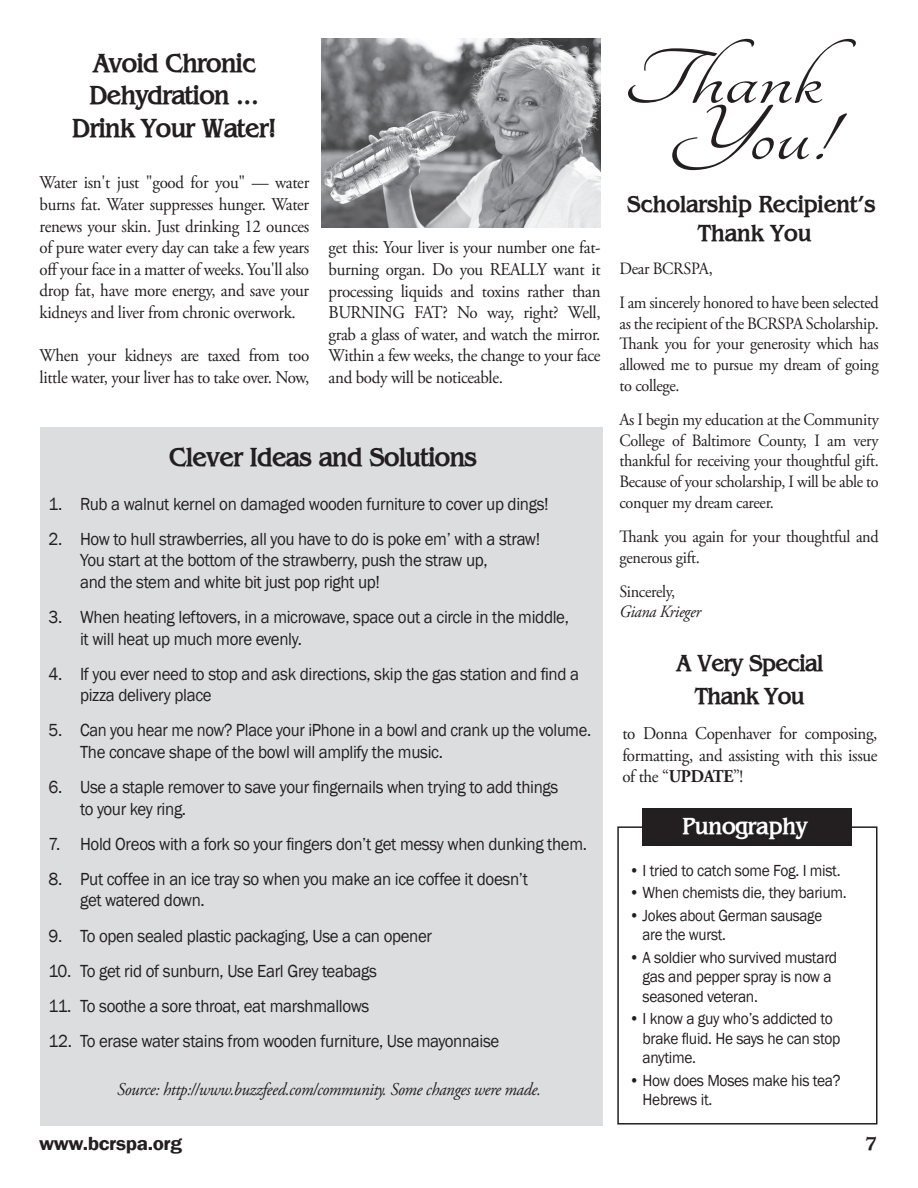
<style>
.page{position:relative;width:918px;height:1188px;background:#fff}
.page>*{position:absolute;margin:0;border:0;box-sizing:border-box;transform-origin:0 0}
.t1{font:700 27px/32.4px "Bangle";letter-spacing:-.02em;color:#231f20;text-align:center;scale:.95 1}
.t2{font:700 24px/28.8px "Bangle";color:#231f20;text-align:center;scale:.95 1}
.t3{font:700 24px/32.4px "Bangle";letter-spacing:-.02em;color:#231f20;text-align:center;scale:.95 1}
.t4{font:700 24px "Bangle";color:#fff;scale:.95 1}
.t5{font:600 19.5px "Franklin Gothic";letter-spacing:-.02em;color:#231f20;scale:1.08 1}
.t6{font:700 19.5px "Bangle";color:#231f20}
.t7{font:18px/21.6px "Franklin Gothic";letter-spacing:-.02em;color:#231f20;scale:.94 1}
.t8{font:18px/21.6px "Adobe Garamond Pro";letter-spacing:-.02em;color:#231f20;text-align:justify;scale:.94 1}
.t9{font:italic 18px "Adobe Garamond Pro";letter-spacing:-.02em;color:#231f20;scale:.94 1}
.t10{font:17.25px/20.7px "Adobe Garamond Pro";letter-spacing:-.02em;color:#231f20;scale:.94 1}
.t11{font:italic 17.25px "Adobe Garamond Pro";letter-spacing:-.02em;color:#231f20;scale:.94 1}
.t12{font:16.5px/19.5px "Franklin Gothic";letter-spacing:-.02em;color:#231f20;scale:.94 1}
.s1{font-weight:700}
</style>
<div class="page">
<div style="left:40px;top:427px;width:563px;height:699px;background:#dcdddf"></div>
<img style="left:321px;top:39px;width:280px;height:189px">
<svg style="left:628px;top:39px;width:228px;height:131px"></svg>
<div style="left:617px;top:826px;width:261px;height:299px;border:2px solid #231f20"></div>
<div style="left:643px;top:808px;width:209px;height:38px;background:#231f20"></div>
<h1 class="t1" style="left:72px;top:46px;width:217px">Avoid Chronic<br>Dehydration ...<br>Drink Your Water!</h1>
<p class="t8" style="left:40px;top:173px;width:288px">Water isn't just "good for you" — water burns fat. Water suppresses hunger. Water renews your skin. Just drinking 12 ounces of pure water every day can take a few years off your face in a matter of weeks. You'll also drop fat, have more energy, and save your kidneys and liver from chronic overwork.</p>
<p class="t8" style="left:40px;top:345px;width:288px">When your kidneys are taxed from too little water, your liver has to take over. Now,</p>
<p class="t8" style="left:329px;top:237px;width:291px">get this: Your liver is your number one fat&shy;burning organ. Do you REALLY want it processing liquids and toxins rather than BURNING FAT? No way, right? Well, grab a glass of water, and watch the mirror.<br>Within a few weeks, the change to your face and body will be noticeable.</p>
<h1 class="t1" style="left:169px;top:440px;width:326px">Clever Ideas and Solutions</h1>
<p class="t7" style="left:49px;top:493px;width:534px">1. Rub a walnut kernel on damaged wooden furniture to cover up dings!</p>
<p class="t7" style="left:80px;top:528px;width:491px;text-indent:-31px">2. How to hull strawberries, all you have to do is poke em’ with a straw!<br>You start at the bottom of the strawberry, push the straw up,<br>and the stem and white bit just pop right up!</p>
<p class="t7" style="left:80px;top:607px;width:522px;text-indent:-31px">3. When heating leftovers, in a microwave, space out a circle in the middle, it will heat up much more evenly.</p>
<p class="t7" style="left:80px;top:663px;width:532px;text-indent:-31px">4. If you ever need to stop and ask directions, skip the gas station and find a pizza delivery place</p>
<p class="t7" style="left:80px;top:720px;width:545px;text-indent:-32px">5. Can you hear me now? Place your iPhone in a bowl and crank up the volume.<br>The concave shape of the bowl will amplify the music.</p>
<p class="t7" style="left:80px;top:777px;width:510px;text-indent:-31px">6. Use a staple remover to save your fingernails when trying to add things to your key ring.</p>
<p class="t7" style="left:49px;top:833px;width:574px">7. Hold Oreos with a fork so your fingers don’t get messy when dunking them.</p>
<p class="t7" style="left:80px;top:868px;width:478px;text-indent:-31px">8. Put coffee in an ice tray so when you make an ice coffee it doesn’t get watered down.</p>
<p class="t7" style="left:49px;top:925px;width:410px">9. To open sealed plastic packaging, Use a can opener</p>
<p class="t7" style="left:49px;top:960px;width:351px">10. To get rid of sunburn, Use Earl Grey teabags</p>
<p class="t7" style="left:49px;top:995px;width:343px">11. To soothe a sore throat, eat marshmallows</p>
<p class="t7" style="left:49px;top:1030px;width:481px">12. To erase water stains from wooden furniture, Use mayonnaise</p>
<p class="t9" style="left:117px;top:1079px;width:453px">Source: http://www.buzzfeed.com/community. Some changes were made.</p>
<h2 class="t2" style="left:627px;top:189px;width:263px">Scholarship Recipient’s<br>Thank You</h2>
<p class="t10" style="left:620px;top:252px;width:277px;line-height:34.2px">Dear BCRSPA,<br>I am sincerely honored to have been selected</p>
<p class="t10" style="left:620px;top:313px;width:277px;text-align:justify">as the recipient of the BCRSPA Scholarship.<br>Thank you for your generosity which has allowed me to pursue my dream of going to college.</p>
<p class="t10" style="left:620px;top:410px;width:277px;text-align:justify">As I begin my education at the Community College of Baltimore County, I am very thankful for receiving your thoughtful gift.<br>Because of your scholarship, I will be able to conquer my dream career.</p>
<p class="t10" style="left:620px;top:527px;width:277px">Thank you again for your thoughtful and generous gift.</p>
<p class="t10" style="left:620px;top:582px;width:61px">Sincerely,</p>
<p class="t11" style="left:620px;top:602px;width:88px">Giana Krieger</p>
<h2 class="t3" style="left:677px;top:646px;width:156px">A Very Special<br>Thank You</h2>
<p class="t8" style="left:622px;top:723px;width:273px">to Donna Copenhaver for composing, formatting, and assisting with this issue of the “<span class="s1">UPDATE</span>”!</p>
<h2 class="t4" style="left:682px;top:810px;width:133px">Punography</h2>
<p class="t12" style="left:629px;top:861px;width:227px">• I tried to catch some Fog. I mist.</p>
<p class="t12" style="left:629px;top:884px;width:233px">• When chemists die, they barium.</p>
<p class="t12" style="left:643px;top:906px;width:193px;text-indent:-14px">• Jokes about German sausage are the wurst.</p>
<p class="t12" style="left:643px;top:948px;width:209px;text-indent:-13px">• A soldier who survived mustard gas and pepper spray is now a seasoned veteran.</p>
<p class="t12" style="left:643px;top:1010px;width:212px;text-indent:-13px">• I know a guy who’s addicted to brake fluid. He says he can stop anytime.</p>
<p class="t12" style="left:643px;top:1071px;width:212px;text-indent:-13px">• How does Moses make his tea?<br>Hebrews it.</p>
<p class="t5" style="left:39px;top:1132px;width:134px">www.bcrspa.org</p>
<p class="t6" style="left:865px;top:1131px;width:14px">7</p>
</div>
